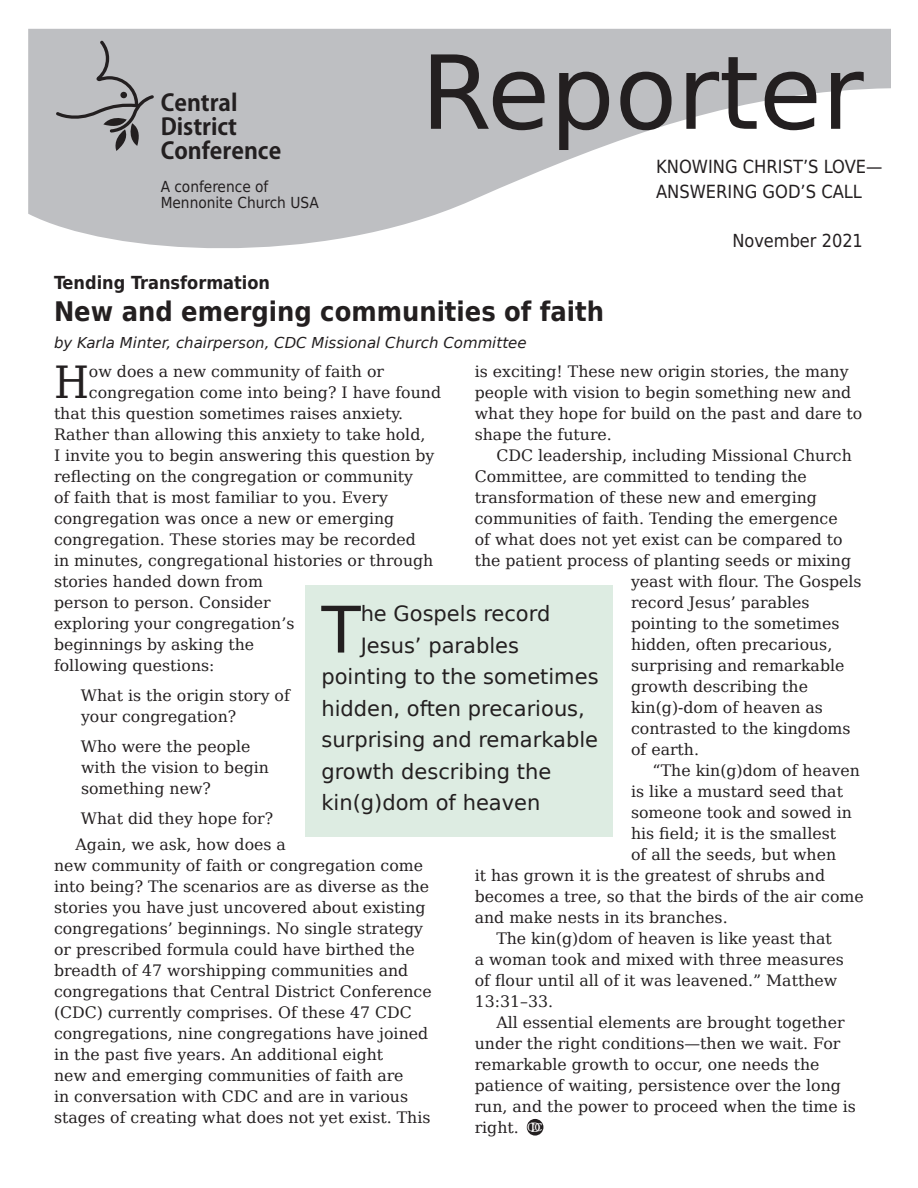
<style>
.page{position:relative;width:918px;height:1188px;background:#fff}
.page>*{position:absolute;margin:0;border:0;box-sizing:border-box;transform-origin:0 0}
.t1{font:102px "DejaVu Sans";color:#231f20}
.Body_text{font:64.2px "DejaVu Sans";color:#231f20}
.body_text_paragraph{font:44.55px "DejaVu Serif Condensed";color:#231f20}
.Headline{font:700 27px "DejaVu Sans Condensed";color:#231f20}
.t2{font:700 22.95px "Adobe Gothic Std";color:#231f20}
.Body_text-2{font:21px/31.5px "DejaVu Sans";color:#231f20}
.Subhead_2{font:18.15px "DejaVu Sans Condensed";color:#231f20}
.Subhead_2-2{font:700 18px "DejaVu Sans Condensed";color:#231f20}
.t3{font:18px "DejaVu Sans Condensed";color:#231f20}
.Body_text-3{font:15.75px/21px "DejaVu Serif";color:#231f20}
.body_text_paragraph-2{font:15.75px "DejaVu Serif";color:#231f20}
.Hanging_indent{font:15.75px/21px "DejaVu Serif";color:#231f20}
.t4{font:15.3px "DejaVu Sans Condensed";color:#231f20}
.t5{font:italic 15px "DejaVu Sans";color:#231f20}
.t6{font:12.75px "DejaVu Serif";color:#fff}
.t7{font:10.65px "DejaVu Serif";color:#fff}
</style>
<div class="page">
<div style="left:305px;top:585px;width:308px;height:251px;background:#ddece2"></div>
<svg style="left:28px;top:29px;width:863px;height:219px;fill:#bebfc2"></svg>
<svg style="left:56px;top:41px;width:98px;height:110px"></svg>
<div style="left:527px;top:1119px;width:16px;height:17px;background:#231f20;border-radius:50%"></div>
<p class="t2" style="left:161px;top:88px;width:78px">Central</p>
<p class="t2" style="left:161px;top:112px;width:78px">District</p>
<p class="t2" style="left:161px;top:137px;width:122px">Conference</p>
<p class="t4" style="left:161px;top:173px;width:109px">A conference of</p>
<p class="t4" style="left:161px;top:190px;width:160px">Mennonite Church USA</p>
<p class="t1" style="left:421px;top:3px;width:444px">Reporter</p>
<p class="Subhead_2" style="left:656px;top:151px;width:228px">KNOWING CHRIST’S LOVE—</p>
<p class="Subhead_2" style="left:656px;top:176px;width:207px">ANSWERING GOD’S CALL</p>
<p class="t3" style="left:732px;top:225px;width:132px">November 2021</p>
<p class="Subhead_2-2" style="left:54px;top:268px;width:218px">Tending Transformation</p>
<p class="Headline" style="left:54px;top:290px;width:552px">New and emerging communities of faith</p>
<p class="t5" style="left:54px;top:332px;width:474px">by Karla Minter, chairperson, CDC Missional Church Committee</p>
<p class="body_text_paragraph" style="left:54px;top:349px;width:36px">H</p>
<p class="body_text_paragraph-2" style="left:89px;top:360px;width:297px">ow does a new community of faith or</p>
<p class="Body_text-3" style="left:475px;top:361px;width:389px">is exciting! These new origin stories, the many people with vision to begin something new and what they hope for build on the past and dare to shape the future.</p>
<p class="Body_text-3" style="left:496px;top:445px;width:357px">CDC leadership, including Missional Church</p>
<p class="Body_text-3" style="left:475px;top:466px;width:334px">Committee, are committed to tending the</p>
<p class="Body_text-3" style="left:475px;top:487px;width:344px">transformation of these new and emerging</p>
<p class="Body_text-3" style="left:475px;top:508px;width:365px">communities of faith. Tending the emergence</p>
<p class="Body_text-3" style="left:475px;top:529px;width:370px">of what does not yet exist can be compared to</p>
<p class="Body_text-3" style="left:475px;top:550px;width:378px">the patient process of planting seeds or mixing</p>
<p class="Body_text-3" style="left:631px;top:571px;width:232px">yeast with flour. The Gospels</p>
<p class="Body_text-3" style="left:631px;top:592px;width:180px">record Jesus’ parables</p>
<p class="Body_text-3" style="left:631px;top:613px;width:210px">pointing to the sometimes</p>
<p class="Body_text-3" style="left:631px;top:634px;width:203px">hidden, often precarious,</p>
<p class="Body_text-3" style="left:631px;top:655px;width:215px">surprising and remarkable</p>
<p class="Body_text-3" style="left:631px;top:676px;width:179px">growth describing the</p>
<p class="Body_text-3" style="left:631px;top:697px;width:193px">kin(g)-dom of heaven as</p>
<p class="Body_text-3" style="left:631px;top:718px;width:221px">contrasted to the kingdoms</p>
<p class="Body_text-3" style="left:631px;top:739px;width:70px">of earth.</p>
<p class="Body_text-3" style="left:653px;top:760px;width:209px">“The kin(g)dom of heaven</p>
<p class="Body_text-3" style="left:631px;top:781px;width:213px">is like a mustard seed that</p>
<p class="Body_text-3" style="left:631px;top:802px;width:222px">someone took and sowed in</p>
<p class="Body_text-3" style="left:631px;top:823px;width:207px">his field; it is the smallest</p>
<p class="Body_text-3" style="left:631px;top:844px;width:207px">of all the seeds, but when</p>
<p class="Body_text-3" style="left:475px;top:865px;width:352px">it has grown it is the greatest of shrubs and</p>
<p class="Body_text-3" style="left:475px;top:886px;width:391px">becomes a tree, so that the birds of the air come</p>
<p class="Body_text-3" style="left:475px;top:907px;width:254px">and make nests in its branches.</p>
<p class="Body_text-3" style="left:475px;top:928px;width:371px;text-indent:22px">The kin(g)dom of heaven is like yeast that a woman took and mixed with three measures of flour until all of it was leavened.” Matthew 13:31–33.</p>
<p class="Body_text-3" style="left:475px;top:1012px;width:383px;text-indent:22px">All essential elements are brought together under the right conditions—then we wait. For remarkable growth to occur, one needs the patience of waiting, persistence over the long run, and the power to proceed when the time is right.</p>
<p class="body_text_paragraph-2" style="left:89px;top:381px;width:354px">congregation come into being? I have found</p>
<p class="body_text_paragraph-2" style="left:54px;top:402px;width:351px">that this question sometimes raises anxiety.</p>
<p class="body_text_paragraph-2" style="left:54px;top:423px;width:373px">Rather than allowing this anxiety to take hold,</p>
<p class="body_text_paragraph-2" style="left:54px;top:444px;width:382px">I invite you to begin answering this question by</p>
<p class="body_text_paragraph-2" style="left:54px;top:465px;width:361px">reflecting on the congregation or community</p>
<p class="body_text_paragraph-2" style="left:54px;top:486px;width:335px">of faith that is most familiar to you. Every</p>
<p class="body_text_paragraph-2" style="left:54px;top:507px;width:342px">congregation was once a new or emerging</p>
<p class="body_text_paragraph-2" style="left:54px;top:528px;width:363px">congregation. These stories may be recorded</p>
<p class="body_text_paragraph-2" style="left:54px;top:549px;width:381px">in minutes, congregational histories or through</p>
<p class="body_text_paragraph-2" style="left:54px;top:570px;width:211px">stories handed down from</p>
<p class="body_text_paragraph-2" style="left:54px;top:591px;width:218px">person to person. Consider</p>
<p class="body_text_paragraph-2" style="left:54px;top:612px;width:242px">exploring your congregation’s</p>
<p class="body_text_paragraph-2" style="left:54px;top:633px;width:202px">beginnings by asking the</p>
<p class="body_text_paragraph-2" style="left:54px;top:654px;width:162px">following questions:</p>
<p class="Hanging_indent" style="left:81px;top:685px;width:210px">What is the origin story of your congregation?</p>
<p class="Hanging_indent" style="left:81px;top:736px;width:189px">Who were the people with the vision to begin something new?</p>
<p class="Hanging_indent" style="left:81px;top:808px;width:194px">What did they hope for?</p>
<p class="Body_text-3" style="left:54px;top:833px;width:379px;text-indent:22px">Again, we ask, how does a<br>new community of faith or congregation come into being? The scenarios are as diverse as the stories you have just uncovered about existing congregations’ beginnings. No single strategy or prescribed formula could have birthed the breadth of 47 worshipping communities and congregations that Central District Conference (CDC) currently comprises. Of these 47 CDC congregations, nine congregations have joined in the past five years. An additional eight<br>new and emerging communities of faith are<br>in conversation with CDC and are in various stages of creating what does not yet exist. This</p>
<p class="Body_text" style="left:321px;top:573px;width:41px">T</p>
<p class="Body_text-2" style="left:361px;top:597px;width:191px">he Gospels record</p>
<p class="Body_text-2" style="left:321px;top:629px;width:279px;text-indent:39px">Jesus’ parables pointing to the sometimes hidden, often precarious, surprising and remarkable growth describing the kin(g)dom of heaven</p>
<p class="t6" style="left:530px;top:1118px;width:12px">D</p>
<p class="t7" style="left:527px;top:1119px;width:17px">CC</p>
</div>
